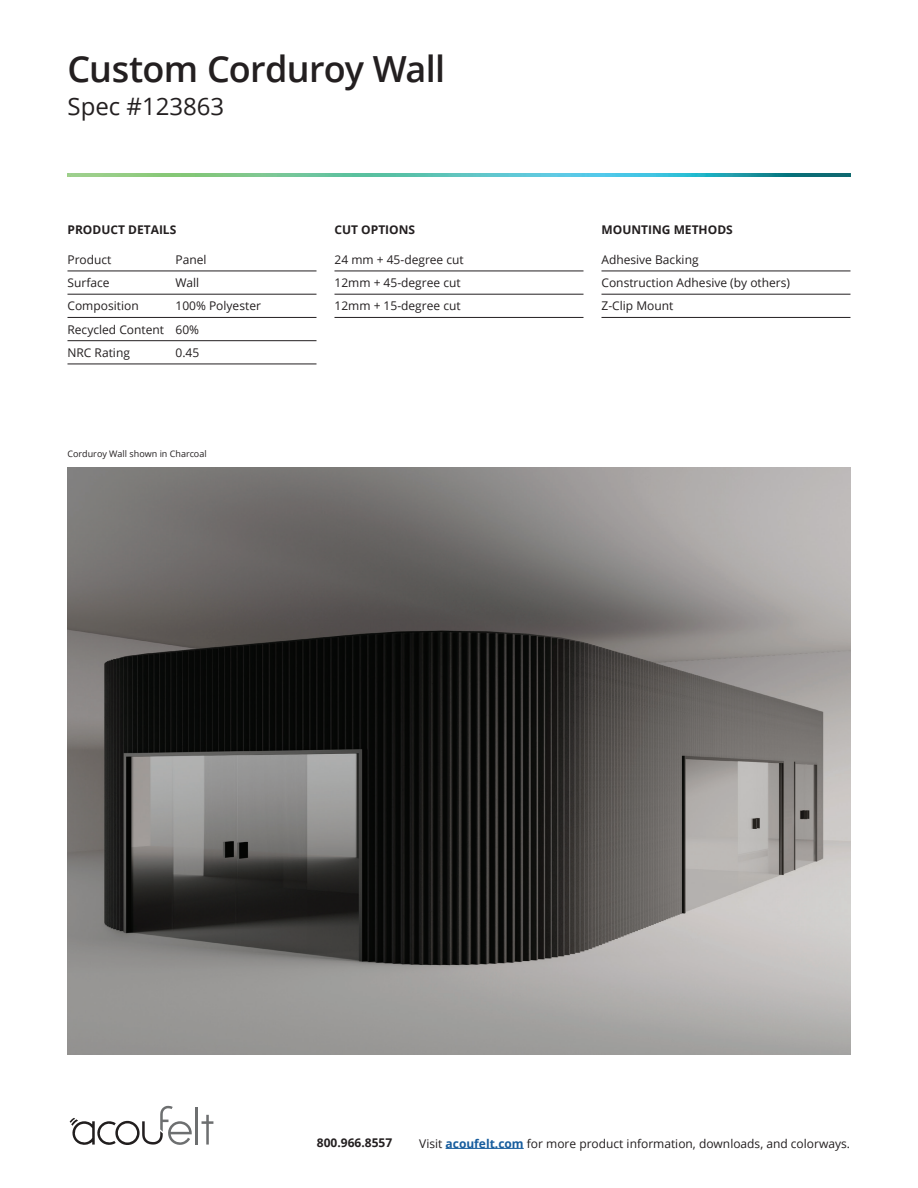
<style>
.page{position:relative;width:918px;height:1188px;background:#fff}
.page>*{position:absolute;margin:0;border:0;box-sizing:border-box;transform-origin:0 0}
.t1{font:600 36px "Open Sans";letter-spacing:-.02em;color:#231f20}
.t2{font:24px "Open Sans";color:#231f20}
.t3{font:12px/23.2px "Open Sans";color:#231f20}
.t4{font:700 12px "Open Sans";color:#231f20}
.t5{font:9px "Open Sans";color:#231f20}
.s1{font-style:inherit}
.s2{font-weight:700;color:#175d9e}
</style>
<div class="page">
<hr style="left:195px;top:1107px;width:3px;height:38px;background:#6d6f70">
<svg style="left:202px;top:1115px;width:11px;height:30px"></svg>
<svg style="left:70px;top:1106px;width:122px;height:39px"></svg>
<img style="left:68px;top:467px;width:782px;height:587px">
<img style="left:68px;top:174px;width:782px;height:3px">
<hr style="left:68px;top:271px;width:248px;height:1px;background:#231f20">
<hr style="left:68px;top:294px;width:248px;height:1px;background:#231f20">
<hr style="left:68px;top:317px;width:248px;height:1px;background:#231f20">
<hr style="left:68px;top:340px;width:248px;height:1px;background:#231f20">
<hr style="left:68px;top:364px;width:248px;height:1px;background:#231f20">
<hr style="left:446px;top:1148px;width:78px;height:1px;background:#175d9e">
<hr style="left:334px;top:271px;width:250px;height:1px;background:#231f20">
<hr style="left:334px;top:294px;width:250px;height:1px;background:#231f20">
<hr style="left:334px;top:317px;width:250px;height:1px;background:#231f20">
<hr style="left:602px;top:271px;width:248px;height:1px;background:#231f20">
<hr style="left:602px;top:294px;width:248px;height:1px;background:#231f20">
<hr style="left:602px;top:317px;width:248px;height:1px;background:#231f20">
<h1 class="t1" style="left:68px;top:44px;width:379px">Custom Corduroy Wall</h1>
<h2 class="t2" style="left:68px;top:89px;width:158px">Spec #123863</h2>
<p class="t4" style="left:68px;top:221px;width:110px">PRODUCT DETAILS</p>
<p class="t3" style="left:68px;top:248px;width:46px">Product</p>
<p class="t3" style="left:176px;top:248px;width:33px">Panel</p>
<p class="t3" style="left:68px;top:271px;width:44px">Surface</p>
<p class="t3" style="left:176px;top:271px;width:25px">Wall</p>
<p class="t3" style="left:68px;top:294px;width:73px">Composition</p>
<p class="t3" style="left:68px;top:294px;width:195px;text-indent:108px">100% Polyester<br>Recycled Content 60%<br>NRC Rating</p>
<p class="t3" style="left:176px;top:341px;width:25px">0.45</p>
<p class="t5" style="left:68px;top:448px;width:141px">Corduroy Wall shown in Charcoal</p>
<p class="t4" style="left:334px;top:221px;width:82px">CUT OPTIONS</p>
<p class="t3" style="left:334px;top:248px;width:131px">24 mm + 45-degree cut<br>12mm <span class="s1">+</span> 45-degree cut<br>12mm + 15-degree cut</p>
<p class="t4" style="left:602px;top:221px;width:133px">MOUNTING METHODS</p>
<p class="t3" style="left:602px;top:248px;width:190px">Adhesive Backing<br>Construction Adhesive (by others)<br>Z-Clip Mount</p>
<p class="t4" style="left:317px;top:1135px;width:77px">800.966.8557</p>
<p class="t3" style="left:419px;top:1131px;width:432px">Visit <span class="s2">acoufelt.com</span> for more product information, downloads, and colorways.</p>
</div>
